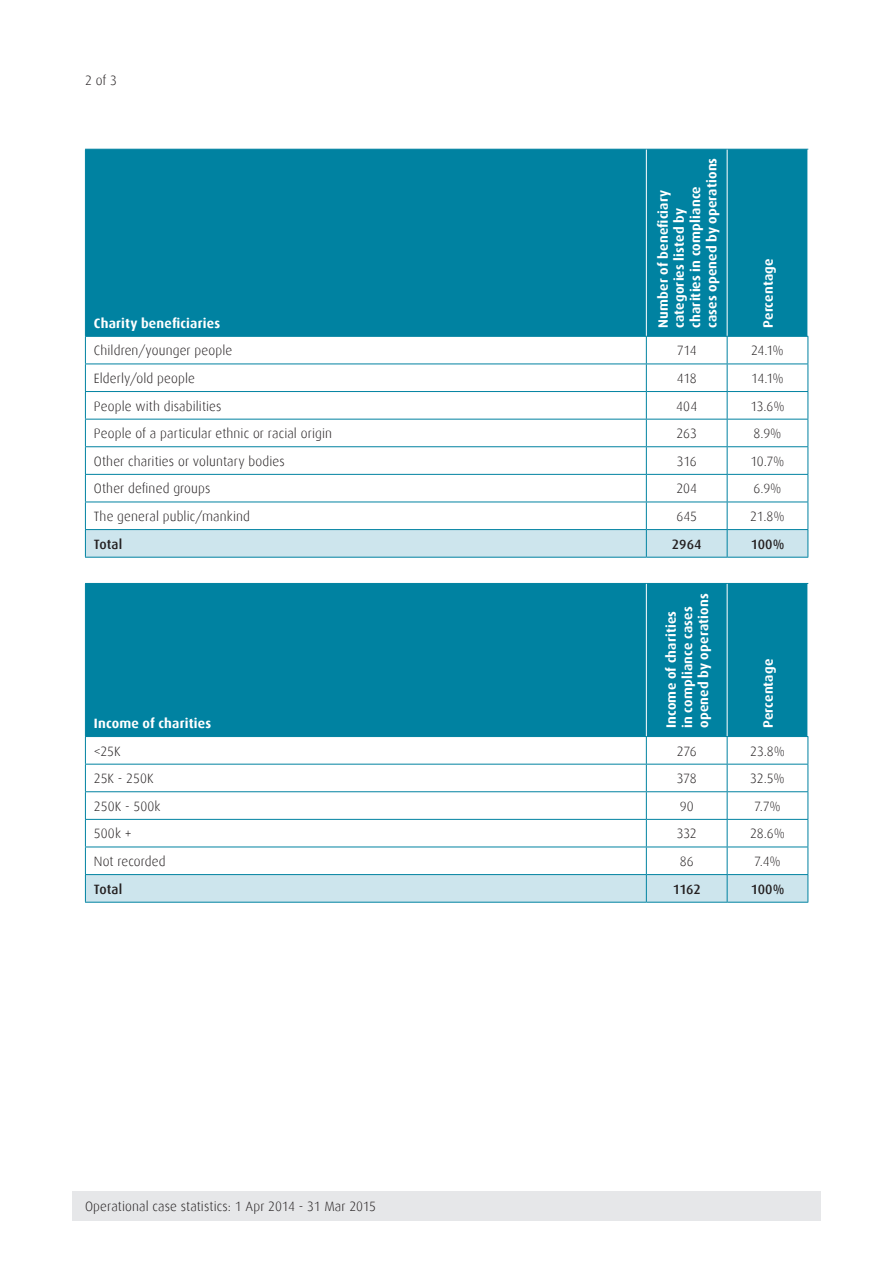
<style>
.page{position:relative;width:893px;height:1263px;background:#fff}
.page>*{position:absolute;margin:0;border:0;box-sizing:border-box;transform-origin:0 0}
.Table_Text{font:300 13.5px "Dax";letter-spacing:.01em;color:#231f20}
.Table_Header_-_Left{font:700 13.5px/16.2px "Dax";letter-spacing:.015em;color:#fff}
.Table_Text_-_Centre{font:300 13.5px "Dax";letter-spacing:-.015em;color:#231f20}
.Table_Text_-_Centre-2{font:500 13.5px "Dax";letter-spacing:-.01em;color:#231f20}
.Table_Text-2{font:500 13.5px "Dax";letter-spacing:.005em;color:#231f20}
</style>
<div class="page">
<div style="left:72px;top:1191px;width:749px;height:29px;background:#e6e7e9"></div>
<div style="left:86px;top:150px;width:721px;height:186px;background:#0082a1"></div>
<hr style="left:85px;top:149px;width:561px;height:1px;background:#0082a1">
<hr style="left:85px;top:150px;width:1px;height:186px;background:#0082a1">
<hr style="left:646px;top:149px;width:81px;height:1px;background:#0082a1">
<hr style="left:727px;top:149px;width:81px;height:1px;background:#0082a1">
<hr style="left:646px;top:150px;width:1px;height:186px;background:#fff">
<hr style="left:727px;top:150px;width:1px;height:186px;background:#fff">
<hr style="left:85px;top:336px;width:561px;height:1px;background:#0082a1">
<hr style="left:646px;top:336px;width:81px;height:1px;background:#0082a1">
<hr style="left:727px;top:336px;width:81px;height:1px;background:#0082a1">
<svg style="left:85px;top:337px;width:723px;height:220px"></svg>
<hr style="left:85px;top:557px;width:561px;height:1px;background:#0082a1">
<hr style="left:646px;top:557px;width:81px;height:1px;background:#0082a1">
<hr style="left:727px;top:557px;width:81px;height:1px;background:#0082a1">
<div style="left:86px;top:584px;width:721px;height:152px;background:#0082a1"></div>
<hr style="left:646px;top:584px;width:1px;height:152px;background:#fff">
<hr style="left:727px;top:584px;width:1px;height:152px;background:#fff">
<hr style="left:85px;top:583px;width:561px;height:1px;background:#0082a1">
<hr style="left:85px;top:584px;width:1px;height:152px;background:#0082a1">
<hr style="left:646px;top:583px;width:81px;height:1px;background:#0082a1">
<hr style="left:727px;top:583px;width:81px;height:1px;background:#0082a1">
<hr style="left:85px;top:736px;width:561px;height:1px;background:#0082a1">
<hr style="left:646px;top:736px;width:81px;height:1px;background:#0082a1">
<hr style="left:727px;top:736px;width:81px;height:1px;background:#0082a1">
<svg style="left:85px;top:737px;width:723px;height:165px"></svg>
<hr style="left:85px;top:902px;width:561px;height:1px;background:#0082a1">
<hr style="left:646px;top:902px;width:81px;height:1px;background:#0082a1">
<hr style="left:727px;top:902px;width:81px;height:1px;background:#0082a1">
<p class="Table_Text" style="left:85px;top:72px;width:34px">2 of 3</p>
<p class="Table_Header_-_Left" style="left:94px;top:315px;width:128px">Charity beneficiaries</p>
<p class="Table_Header_-_Left" style="left:655px;top:328px;width:172px;rotate:-90deg">Number of beneficiary categories listed by charities in compliance cases opened by operations</p>
<p class="Table_Header_-_Left" style="left:760px;top:328px;width:71px;rotate:-90deg">Percentage</p>
<p class="Table_Text" style="left:94px;top:343px;width:140px">Children/younger people</p>
<p class="Table_Text_-_Centre" style="left:677px;top:343px;width:21px">714</p>
<p class="Table_Text_-_Centre" style="left:751px;top:343px;width:34px">24.1%</p>
<p class="Table_Text" style="left:94px;top:371px;width:103px">Elderly/old people</p>
<p class="Table_Text_-_Centre" style="left:677px;top:371px;width:21px">418</p>
<p class="Table_Text_-_Centre" style="left:751px;top:371px;width:34px">14.1%</p>
<p class="Table_Text" style="left:94px;top:399px;width:129px">People with disabilities</p>
<p class="Table_Text_-_Centre" style="left:676px;top:399px;width:22px">404</p>
<p class="Table_Text_-_Centre" style="left:750px;top:399px;width:36px">13.6%</p>
<p class="Table_Text" style="left:94px;top:426px;width:240px">People of a particular ethnic or racial origin</p>
<p class="Table_Text_-_Centre" style="left:677px;top:426px;width:22px">263</p>
<p class="Table_Text_-_Centre" style="left:753px;top:426px;width:30px">8.9%</p>
<p class="Table_Text" style="left:94px;top:454px;width:192px">Other charities or voluntary bodies</p>
<p class="Table_Text_-_Centre" style="left:677px;top:454px;width:21px">316</p>
<p class="Table_Text_-_Centre" style="left:750px;top:454px;width:36px">10.7%</p>
<p class="Table_Text" style="left:94px;top:481px;width:118px">Other defined groups</p>
<p class="Table_Text_-_Centre" style="left:676px;top:481px;width:22px">204</p>
<p class="Table_Text_-_Centre" style="left:753px;top:481px;width:30px">6.9%</p>
<p class="Table_Text" style="left:94px;top:509px;width:158px">The general public/mankind</p>
<p class="Table_Text_-_Centre" style="left:676px;top:509px;width:22px">645</p>
<p class="Table_Text_-_Centre" style="left:750px;top:509px;width:36px">21.8%</p>
<p class="Table_Text-2" style="left:94px;top:536px;width:30px">Total</p>
<p class="Table_Text_-_Centre-2" style="left:672px;top:536px;width:31px">2964</p>
<p class="Table_Text_-_Centre-2" style="left:751px;top:536px;width:35px">100%</p>
<p class="Table_Header_-_Left" style="left:94px;top:715px;width:119px">Income of charities</p>
<p class="Table_Header_-_Left" style="left:663px;top:728px;width:136px;rotate:-90deg">Income of charities<br>in compliance cases opened by operations</p>
<p class="Table_Header_-_Left" style="left:760px;top:728px;width:71px;rotate:-90deg">Percentage</p>
<p class="Table_Text" style="left:94px;top:744px;width:28px">&lt;25K</p>
<p class="Table_Text_-_Centre" style="left:677px;top:744px;width:21px">276</p>
<p class="Table_Text_-_Centre" style="left:750px;top:744px;width:37px">23.8%</p>
<p class="Table_Text" style="left:94px;top:771px;width:61px">25K - 250K</p>
<p class="Table_Text_-_Centre" style="left:677px;top:771px;width:22px">378</p>
<p class="Table_Text_-_Centre" style="left:750px;top:771px;width:36px">32.5%</p>
<p class="Table_Text" style="left:94px;top:799px;width:68px">250K - 500k</p>
<p class="Table_Text_-_Centre" style="left:680px;top:799px;width:15px">90</p>
<p class="Table_Text_-_Centre" style="left:754px;top:799px;width:28px">7.7%</p>
<p class="Table_Text" style="left:94px;top:826px;width:39px">500k +</p>
<p class="Table_Text_-_Centre" style="left:677px;top:826px;width:22px">332</p>
<p class="Table_Text_-_Centre" style="left:750px;top:826px;width:36px">28.6%</p>
<p class="Table_Text" style="left:94px;top:854px;width:73px">Not recorded</p>
<p class="Table_Text_-_Centre" style="left:680px;top:854px;width:15px">86</p>
<p class="Table_Text_-_Centre" style="left:754px;top:854px;width:28px">7.4%</p>
<p class="Table_Text-2" style="left:94px;top:881px;width:30px">Total</p>
<p class="Table_Text_-_Centre-2" style="left:673px;top:881px;width:30px">1162</p>
<p class="Table_Text_-_Centre-2" style="left:751px;top:881px;width:35px">100%</p>
<p class="Table_Text" style="left:85px;top:1199px;width:293px">Operational case statistics: 1 Apr 2014 - 31 Mar 2015</p>
</div>
